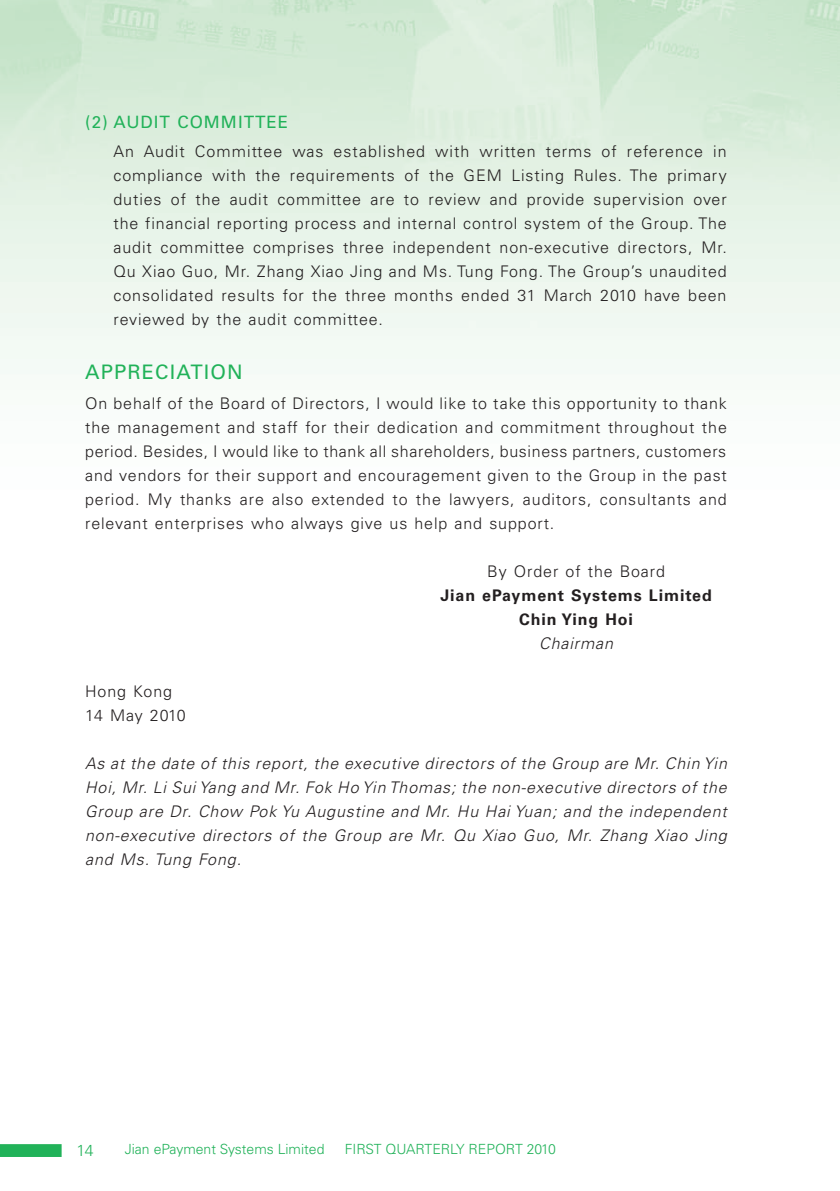
<style>
.page{position:relative;width:840px;height:1191px;background:#fff}
.page>*{position:absolute;margin:0;border:0;box-sizing:border-box;transform-origin:0 0}
.t1{font:20px "Univers LT Std";letter-spacing:.055em;color:#21b259}
.t2{font:17px "Univers LT Std";color:#21b259}
.t3{font:300 16px/24px "Univers LT Std";letter-spacing:.055em;color:#231f20;text-align:justify}
.t4{font:italic 300 16px/24px "Univers LT Std";letter-spacing:.055em;color:#231f20;text-align:justify}
.t5{font:700 16px/24px "Univers LT Std";letter-spacing:.055em;color:#231f20;text-align:center}
.t6{font:300 16px "Univers LT Std";color:#21b259}
.t7{font:300 14px "Univers LT Std";color:#21b259}
</style>
<div class="page">
<svg style="left:0;top:1144px;width:62px;height:13px"></svg>
<p class="t2" style="left:85px;top:111px;width:53px">(2) AUDIT</p>
<p class="t2" style="left:177px;top:111px;width:26px">COMMITTEE</p>
<p class="t3" style="left:113px;top:140px;width:614px">An Audit Committee was established with written terms of reference in compliance with the requirements of the GEM Listing Rules. The primary duties of the audit committee are to review and provide supervision over the financial reporting process and internal control system of the Group. The audit committee comprises three independent non-executive directors, Mr.<br>Qu Xiao Guo, Mr. Zhang Xiao Jing and Ms. Tung Fong. The Group’s unaudited consolidated results for the three months ended 31 March 201 0 have been reviewed by the audit committee.</p>
<p class="t1" style="left:85px;top:360px;width:159px">APPRECIATION</p>
<p class="t3" style="left:85px;top:391px;width:643px">On behalf of the Board of Directors, I would like to take this opportunity to thank the management and staff for their dedication and commitment throughout the period. Besides, I would like to thank all shareholders, business partners, customers and vendors for their support and encouragement given to the Group in the past period. My thanks are also extended to the lawyers, auditors, consultants and relevant enterprises who always give us help and support.</p>
<p class="t3" style="left:487px;top:559px;width:179px">By Order of the Board</p>
<p class="t5" style="left:440px;top:583px;width:273px">Jian ePayment Systems Limited<br>Chin Ying Hoi</p>
<p class="t4" style="left:539px;top:631px;width:75px">Chairman</p>
<p class="t3" style="left:85px;top:679px;width:102px">Hong Kong<br>1 4 May 201 0</p>
<p class="t4" style="left:85px;top:751px;width:643px">As at the date of this report, the executive directors of the Group are Mr. Chin Yin Hoi, Mr. Li Sui Yang and Mr. Fok Ho Yin Thomas; the non-executive directors of the Group are Dr. Chow Pok Yu Augustine and Mr. Hu Hai Yuan; and the independent non-executive directors of the Group are Mr. Qu Xiao Guo, Mr. Zhang Xiao Jing and Ms. Tung Fong.</p>
<p class="t6" style="left:77px;top:1140px;width:18px">1 4</p>
<p class="t7" style="left:125px;top:1141px;width:201px">Jian ePayment Systems Limited</p>
<p class="t7" style="left:344px;top:1141px;width:212px">FIRST QUARTERLY Re port 201 0</p>
</div>
